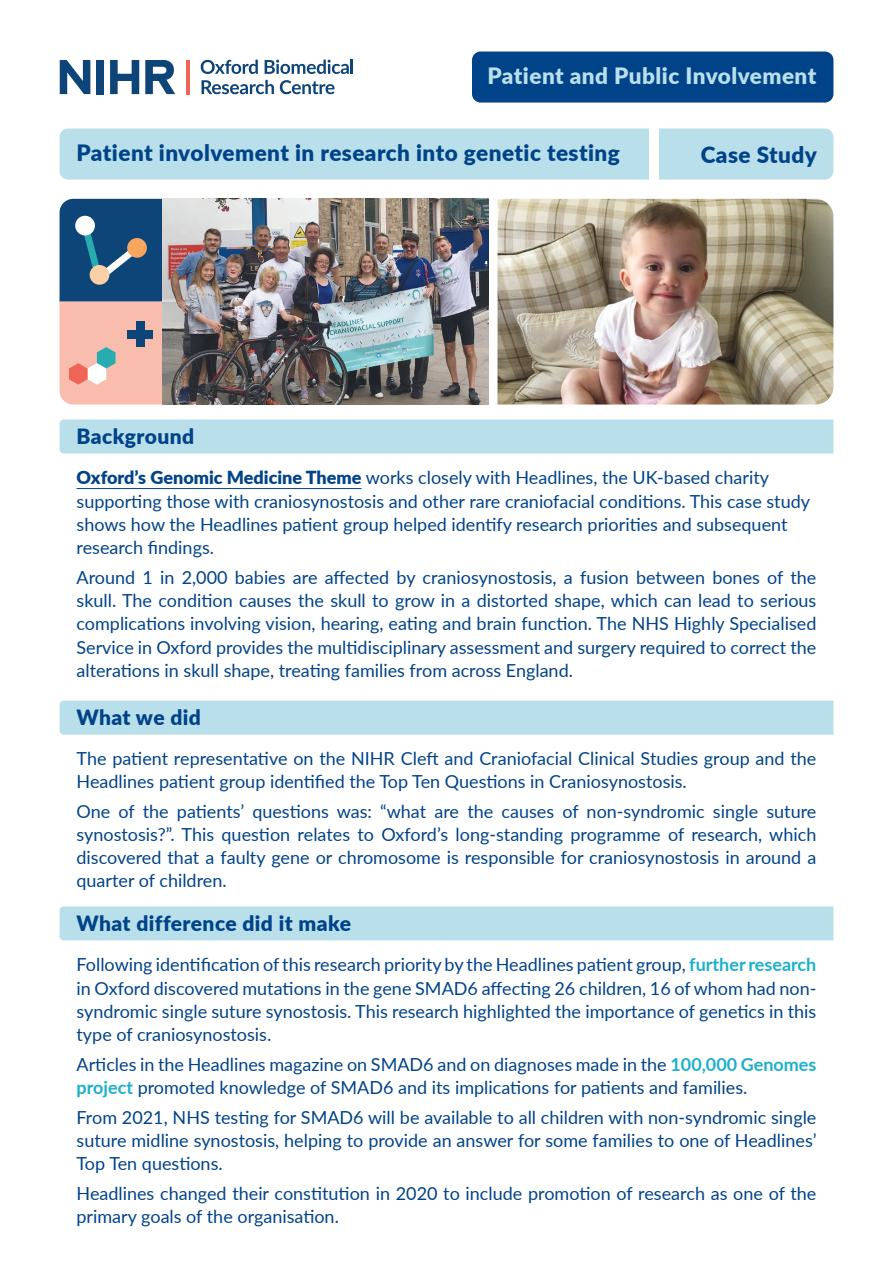
<style>
.page{position:relative;width:893px;height:1263px;background:#fff}
.page>*{position:absolute;margin:0;border:0;box-sizing:border-box;transform-origin:0 0}
.t1{font:900 22.5px "Lato";letter-spacing:.02em;color:#004389}
.t2{font:900 22.5px "Lato";letter-spacing:.02em;color:#b9dfea}
.t3{font:900 21px "Lato";letter-spacing:.02em;color:#004389}
.t4{font:18px/23.2px "Lato";color:#004389}
.s1{font-weight:900}
.s2{font-weight:700;color:#1cb0ca}
</style>
<div class="page">
<div style="left:60px;top:419px;width:773px;height:34px;background:#b9dfea"></div>
<hr style="left:77px;top:488px;width:285px;height:1px;background:#004389">
<svg style="left:201px;top:60px;width:57px;height:14px"></svg>
<svg style="left:265px;top:60px;width:88px;height:14px"></svg>
<svg style="left:201px;top:80px;width:73px;height:14px"></svg>
<svg style="left:280px;top:80px;width:55px;height:14px"></svg>
<svg style="left:60px;top:60px;width:30px;height:34px"></svg>
<div style="left:96px;top:60px;width:8px;height:34px;background:#0e4578"></div>
<svg style="left:110px;top:60px;width:29px;height:34px"></svg>
<svg style="left:145px;top:60px;width:30px;height:34px"></svg>
<hr style="left:187px;top:60px;width:3px;height:34px;background:#ef6555">
<div style="left:60px;top:129px;width:773px;height:51px;background:#b9dfea;border-radius:9px"></div>
<div style="left:472px;top:52px;width:361px;height:51px;background:#004389;border-radius:9px"></div>
<div style="left:60px;top:701px;width:773px;height:34px;background:#b9dfea"></div>
<div style="left:60px;top:906px;width:773px;height:34px;background:#b9dfea"></div>
<svg style="left:60px;top:199px;width:102px;height:205px;background:#8b8896"></svg>
<div style="left:136px;top:321px;width:8px;height:26px;background:#0e4578"></div>
<div style="left:128px;top:330px;width:25px;height:8px;background:#0e4578"></div>
<img style="left:497px;top:199px;width:336px;height:205px">
<img style="left:162px;top:199px;width:326px;height:205px">
<div style="left:649px;top:117px;width:10px;height:71px;background:#fff"></div>
<p class="t2" style="left:487px;top:59px;width:330px">Patient and Public Involvement</p>
<p class="t1" style="left:77px;top:136px;width:545px">Patient involvement in research into genetic testing</p>
<p class="t1" style="left:701px;top:138px;width:118px">Case Study</p>
<p class="t3" style="left:77px;top:421px;width:119px">Background</p>
<p class="t4" style="left:77px;top:465px;width:735px"><span class="s1">Oxford’s Genomic Medicine Theme</span> works closely with Headlines, the UK-based charity supporting those with craniosynostosis and other rare craniofacial conditions. This case study shows how the Headlines patient group helped identify research priorities and subsequent research findings.</p>
<p class="t4" style="left:77px;top:565px;width:741px;text-align:justify">Around 1 in 2,000 babies are affected by craniosynostosis, a fusion between bones of the skull. The condition causes the skull to grow in a distorted shape, which can lead to serious complications involving vision, hearing, eating and brain function. The NHS Highly Specialised Service in Oxford provides the multidisciplinary assessment and surgery required to correct the alterations in skull shape, treating families from across England.</p>
<p class="t3" style="left:77px;top:701px;width:126px">What we did</p>
<p class="t4" style="left:77px;top:746px;width:741px">The patient representative on the NIHR Cleft and Craniofacial Clinical Studies group and the<br>Headlines patient group identified the Top Ten Questions in Craniosynostosis.</p>
<p class="t4" style="left:77px;top:799px;width:741px;text-align:justify">One of the patients’ questions was: “what are the causes of non-syndromic single suture synostosis?”. This question relates to Oxford’s long-standing programme of research, which discovered that a faulty gene or chromosome is responsible for craniosynostosis in around a quarter of children.</p>
<p class="t3" style="left:77px;top:907px;width:276px">What difference did it make</p>
<p class="t4" style="left:77px;top:952px;width:741px;text-align:justify">Following identification of this research priority by the Headlines patient group, <span class="s2">further research </span>in Oxford discovered mutations in the gene SMAD6 affecting 26 children, 16 of whom had non&shy;syndromic single suture synostosis. This research highlighted the importance of genetics in this type of craniosynostosis.</p>
<p class="t4" style="left:77px;top:1052px;width:741px">Articles in the Headlines magazine on SMAD6 and on diagnoses made in the <span class="s2">100,000 Genomes project</span> promoted knowledge of SMAD6 and its implications for patients and families.</p>
<p class="t4" style="left:77px;top:1105px;width:741px;text-align:justify">From 2021, NHS testing for SMAD6 will be available to all children with non-syndromic single suture midline synostosis, helping to provide an answer for some families to one of Headlines’ Top Ten questions.</p>
<p class="t4" style="left:77px;top:1181px;width:741px">Headlines changed their constitution in 2020 to include promotion of research as one of the primary goals of the organisation.</p>
</div>
